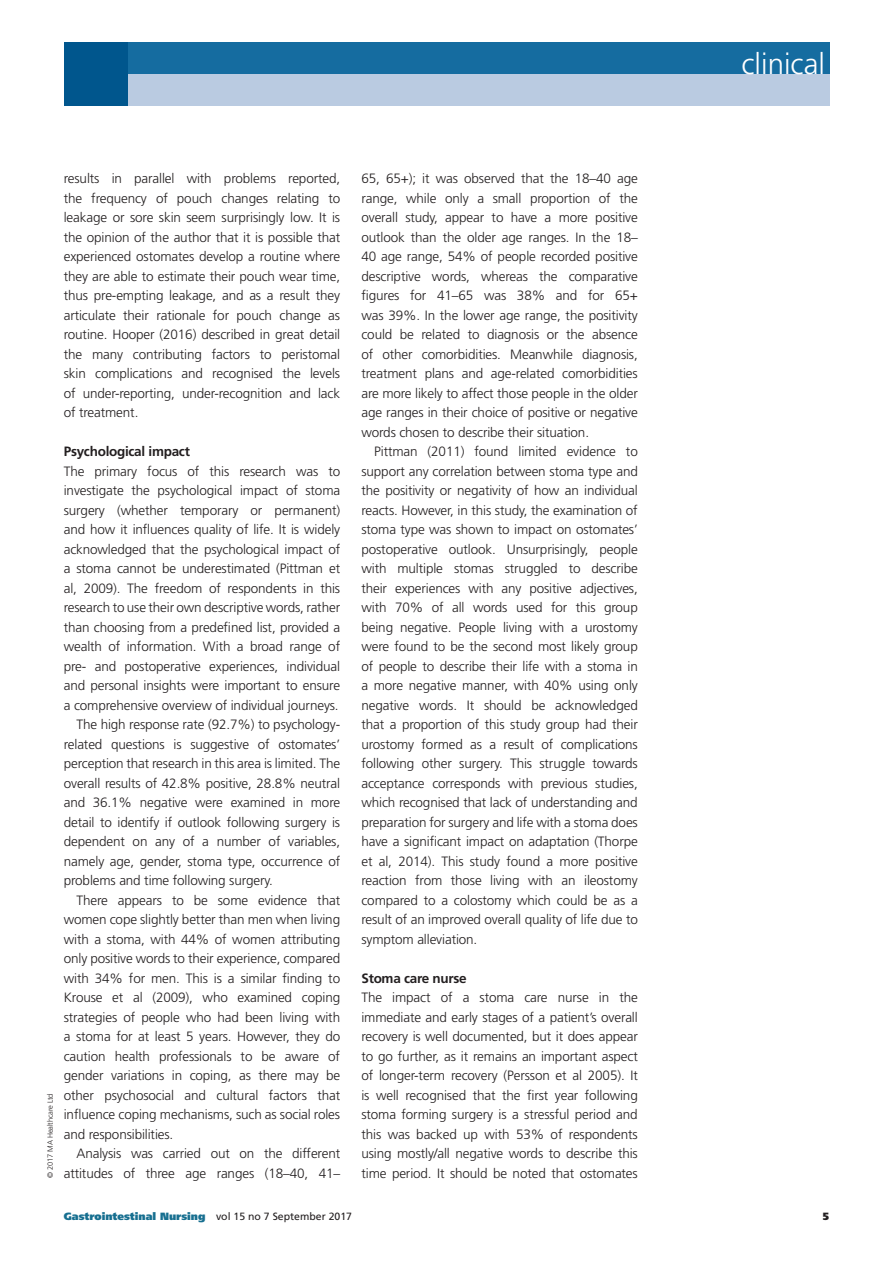
<style>
.page{position:relative;width:893px;height:1263px;background:#fff}
.page>*{position:absolute;margin:0;border:0;box-sizing:border-box;transform-origin:0 0}
.t1{font:300 29.4px "Frutiger LT Std";color:#fff}
.Body_Text_GIN{font:300 13.5px/19.5px "Frutiger LT Std";letter-spacing:-.01em;color:#231f20;text-align:justify}
.Body_Text_no_indent{font:300 13.5px/19.5px "Frutiger LT Std";letter-spacing:-.01em;color:#231f20;text-align:justify}
.Sub_Head_B_GIN{font:700 13.5px "Frutiger LT Std";letter-spacing:-.02em;color:#231f20}
.t2{font:900 10.5px "Frutiger LT Std";color:#176f90}
.t3{font:900 10.5px "Frutiger LT Std";color:#231f20}
.t4{font:300 7.5px "Frutiger LT Std";letter-spacing:-.015em;color:#231f20}
.s1{font-weight:400;color:#231f20}
</style>
<div class="page">
<div style="left:73px;top:61px;width:756px;height:45px;background:#bacbe1"></div>
<div style="left:73px;top:43px;width:756px;height:31px;background:#156ca0"></div>
<div style="left:64px;top:43px;width:64px;height:63px;background:#00568d"></div>
<h1 class="t1" style="left:741px;top:48px;width:85px">clinical</h1>
<p class="t4" style="left:46px;top:1178px;width:86px;rotate:-90deg">© 2017 MA Healthcare Ltd</p>
<p class="Body_Text_GIN" style="left:64px;top:169px;width:278px">results in parallel with problems reported, the frequency of pouch changes relating to leakage or sore skin seem surprisingly low. It is the opinion of the author that it is possible that experienced ostomates develop a routine where they are able to estimate their pouch wear time, thus pre-empting leakage, and as a result they articulate their rationale for pouch change as routine. Hooper (2016) described in great detail the many contributing factors to peristomal skin complications and recognised the levels of under-reporting, under-recognition and lack of treatment.</p>
<p class="Sub_Head_B_GIN" style="left:64px;top:444px;width:128px">Psychological impact</p>
<p class="Body_Text_no_indent" style="left:64px;top:462px;width:278px">The primary focus of this research was to investigate the psychological impact of stoma surgery (whether temporary or permanent) and how it influences quality of life. It is widely acknowledged that the psychological impact of a stoma cannot be underestimated (Pittman et al, 2009). The freedom of respondents in this research to use their own descriptive words, rather than choosing from a predefined list, provided a wealth of information. With a broad range of pre- and postoperative experiences, individual and personal insights were important to ensure a comprehensive overview of individual journeys.</p>
<p class="Body_Text_GIN" style="left:64px;top:715px;width:278px;text-indent:13px">The high response rate (92.7%) to psychology&shy;related questions is suggestive of ostomates’ perception that research in this area is limited. The overall results of 42.8% positive, 28.8% neutral and 36.1% negative were examined in more detail to identify if outlook following surgery is dependent on any of a number of variables, namely age, gender, stoma type, occurrence of problems and time following surgery.</p>
<p class="Body_Text_GIN" style="left:64px;top:891px;width:278px;text-indent:13px">There appears to be some evidence that women cope slightly better than men when living with a stoma, with 44% of women attributing only positive words to their experience, compared with 34% for men. This is a similar finding to Krouse et al (2009), who examined coping strategies of people who had been living with a stoma for at least 5 years. However, they do caution health professionals to be aware of gender variations in coping, as there may be other psychosocial and cultural factors that influence coping mechanisms, such as social roles and responsibilities.</p>
<p class="Body_Text_GIN" style="left:64px;top:1144px;width:278px;text-align:right">Analysis was carried out on the different attitudes of three age ranges (18–40, 41–</p>
<p class="Body_Text_GIN" style="left:361px;top:169px;width:278px">65, 65+); it was observed that the 18–40 age range, while only a small proportion of the overall study, appear to have a more positive outlook than the older age ranges. In the 18– 40 age range, 54% of people recorded positive descriptive words, whereas the comparative figures for 41–65 was 38% and for 65+ was 39%. In the lower age range, the positivity could be related to diagnosis or the absence of other comorbidities. Meanwhile diagnosis, treatment plans and age-related comorbidities are more likely to affect those people in the older age ranges in their choice of positive or negative words chosen to describe their situation.</p>
<p class="Body_Text_GIN" style="left:361px;top:442px;width:278px;text-indent:13px">Pittman (2011) found limited evidence to support any correlation between stoma type and the positivity or negativity of how an individual reacts. However, in this study, the examination of stoma type was shown to impact on ostomates’ postoperative outlook. Unsurprisingly, people with multiple stomas struggled to describe their experiences with any positive adjectives, with 70% of all words used for this group being negative. People living with a urostomy were found to be the second most likely group of people to describe their life with a stoma in a more negative manner, with 40% using only negative words. It should be acknowledged that a proportion of this study group had their urostomy formed as a result of complications following other surgery. This struggle towards acceptance corresponds with previous studies, which recognised that lack of understanding and preparation for surgery and life with a stoma does have a significant impact on adaptation (Thorpe et al, 2014). This study found a more positive reaction from those living with an ileostomy compared to a colostomy which could be as a result of an improved overall quality of life due to symptom alleviation.</p>
<p class="Sub_Head_B_GIN" style="left:361px;top:970px;width:107px">Stoma care nurse</p>
<p class="Body_Text_no_indent" style="left:361px;top:988px;width:278px">The impact of a stoma care nurse in the immediate and early stages of a patient’s overall recovery is well documented, but it does appear to go further, as it remains an important aspect of longer-term recovery (Persson et al 2005). It is well recognised that the first year following stoma forming surgery is a stressful period and this was backed up with 53% of respondents using mostly/all negative words to describe this time period. It should be noted that ostomates</p>
<p class="t2" style="left:64px;top:1210px;width:290px">Gastrointestinal Nursing <span class="s1">vol 15 no 7 September 2017</span></p>
<p class="t3" style="left:823px;top:1210px;width:8px">5</p>
</div>
